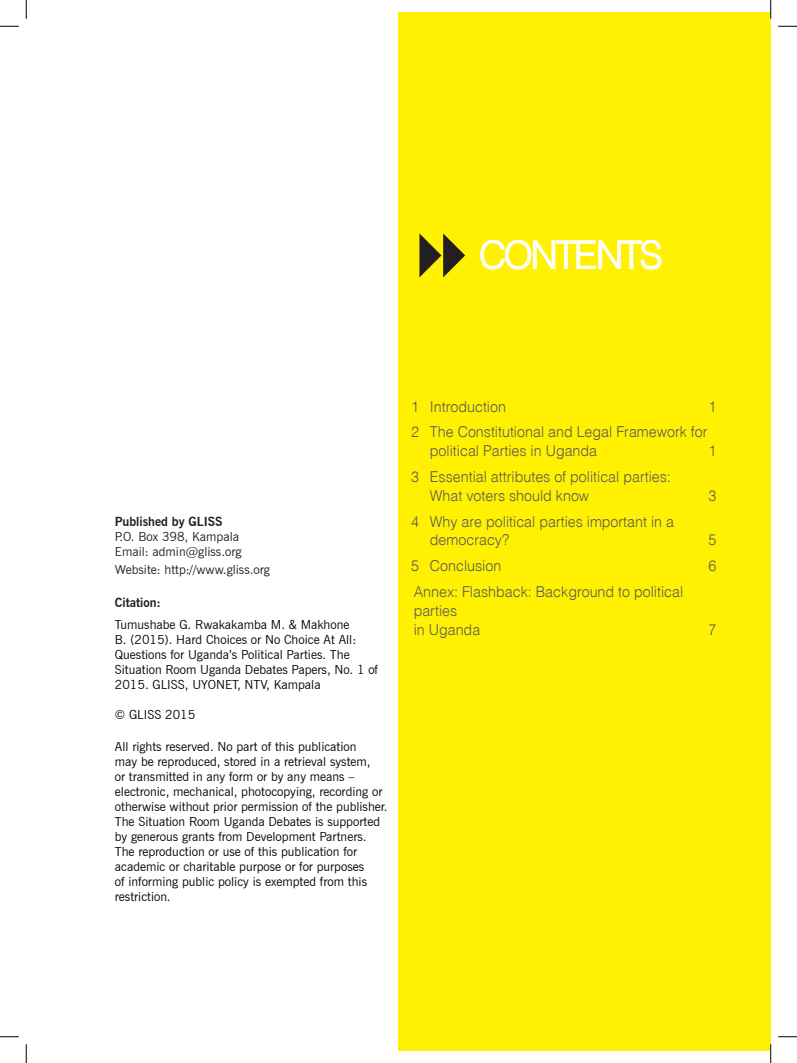
<style>
.page{position:relative;width:797px;height:1063px;background:#fff}
.page>*{position:absolute;margin:0;border:0;box-sizing:border-box;transform-origin:0 0}
.t1{font:37.5px "Context Light S Si";letter-spacing:.01em;color:#fff}
.t2{font:15px/18.8px "Switzerland Light Plain";color:#57585a;scale:.95 1}
.t3{font:12.5px/15px "News Gothic BT";color:#040503}
.t4{font:12.5px/15px "News Gothic BT";color:#231f20}
.t5{font:700 12.5px "News Gothic BT";color:#231f20}
</style>
<div class="page">
<div style="left:398px;top:12px;width:372px;height:1038px;background:#fff101"></div>
<svg style="left:419px;top:233px;width:46px;height:44px"></svg>
<svg style="left:480px;top:239px;width:182px;height:31px"></svg>
<svg style="left:0;top:25px;width:19px;height:2px"></svg>
<svg style="left:778px;top:25px;width:19px;height:2px"></svg>
<svg style="left:0;top:1036px;width:19px;height:1px"></svg>
<svg style="left:778px;top:1036px;width:19px;height:1px"></svg>
<svg style="left:25px;top:0;width:2px;height:19px"></svg>
<svg style="left:25px;top:1044px;width:2px;height:18px"></svg>
<svg style="left:770px;top:0;width:1px;height:19px"></svg>
<svg style="left:770px;top:1044px;width:1px;height:18px"></svg>
<h1 class="t1" style="left:481px;top:231px;width:182px">CONTENTS</h1>
<p class="t5" style="left:115px;top:514px;width:109px">Published by GLISS</p>
<p class="t4" style="left:115px;top:529px;width:128px">P.O. Box 398, Kampala<br>Email: admin@gliss.org</p>
<p class="t4" style="left:115px;top:562px;width:157px">Website: http://www.gliss.org</p>
<p class="t5" style="left:115px;top:595px;width:47px">Citation:</p>
<p class="t3" style="left:115px;top:617px;width:265px">Tumushabe G. Rwakakamba M. &amp; Makhone<br>B. (2015). Hard Choices or No Choice At All:<br>Questions for Uganda’s Political Parties. The Situation Room Uganda Debates Papers, No. 1 of 2015. GLISS, UYONET, NTV, Kampala</p>
<p class="t3" style="left:115px;top:706px;width:82px">© GLISS 2015</p>
<p class="t3" style="left:115px;top:739px;width:274px">All rights reserved. No part of this publication<br>may be reproduced, stored in a retrieval system,<br>or transmitted in any form or by any means – electronic, mechanical, photocopying, recording or otherwise without prior permission of the publisher.<br>The Situation Room Uganda Debates is supported by generous grants from Development Partners.<br>The reproduction or use of this publication for academic or charitable purpose or for purposes<br>of informing public policy is exempted from this restriction.</p>
<p class="t2" style="left:411px;top:396px;width:101px">1 Introduction</p>
<p class="t2" style="left:708px;top:396px;width:10px">1</p>
<p class="t2" style="left:430px;top:422px;width:293px;text-indent:-19px">2 The Constitutional and Legal Framework for political Parties in Uganda</p>
<p class="t2" style="left:708px;top:441px;width:10px">1</p>
<p class="t2" style="left:430px;top:467px;width:255px;text-indent:-19px">3 Essential attributes of political parties:<br>What voters should know</p>
<p class="t2" style="left:430px;top:511px;width:258px;text-indent:-19px">4 Why are political parties important in a democracy?</p>
<p class="t2" style="left:708px;top:485px;width:10px">3</p>
<p class="t2" style="left:708px;top:530px;width:10px">5</p>
<p class="t2" style="left:411px;top:556px;width:96px">5 Conclusion</p>
<p class="t2" style="left:708px;top:556px;width:10px">6</p>
<p class="t2" style="left:413px;top:582px;width:285px">Annex: Flashback: Background to political parties<br>in Uganda</p>
<p class="t2" style="left:708px;top:619px;width:10px">7</p>
</div>
